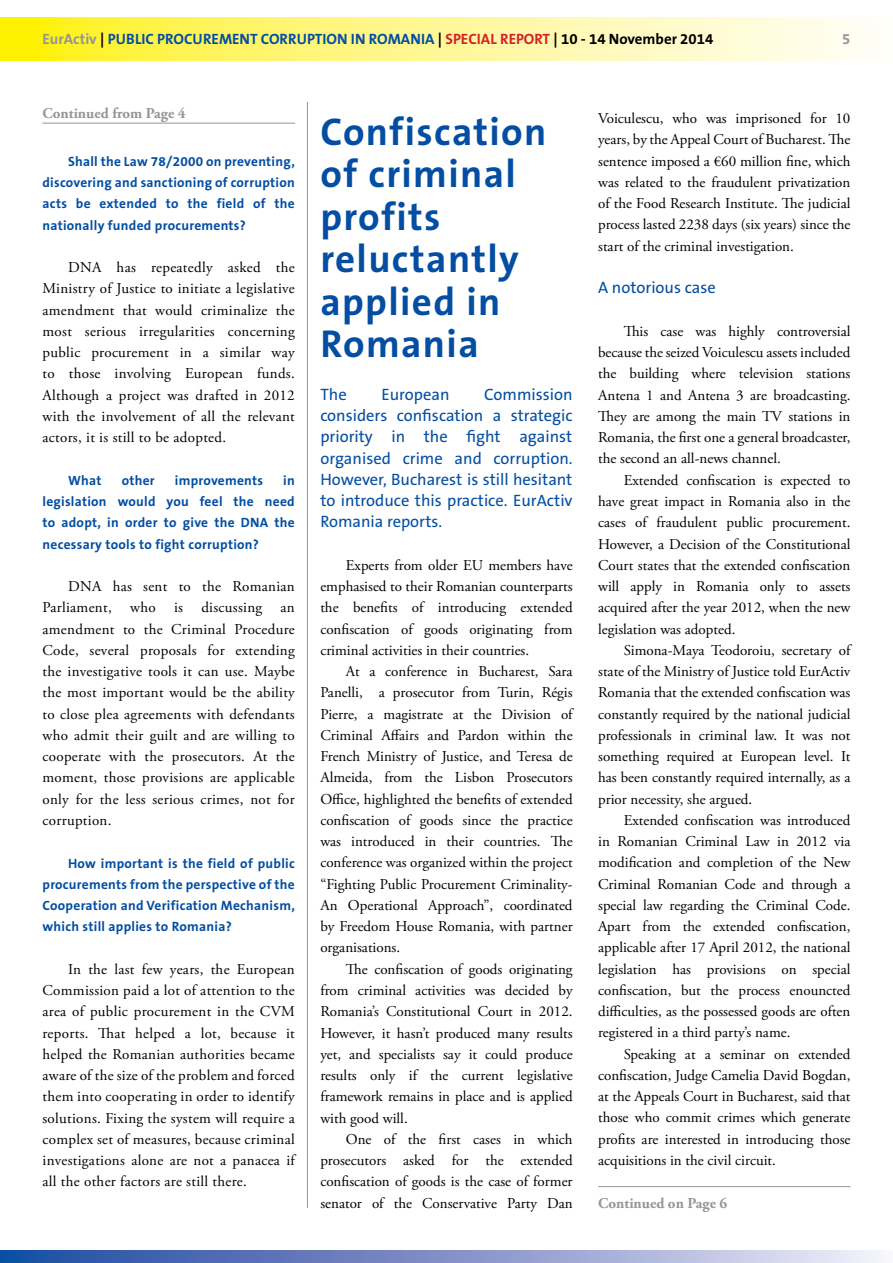
<style>
.page{position:relative;width:893px;height:1263px;background:#fff}
.page>*{position:absolute;margin:0;border:0;box-sizing:border-box;transform-origin:0 0}
.t1{font:700 39px/42.5px "The Sans B7";letter-spacing:.035em;color:#034ea2}
.t2{font:16.5px/21.3px "The Sans B5 Plain";color:#034ea2;text-align:justify}
.t3{font:15px/21.3px "Adobe Garamond Pro";color:#000;text-align:justify}
.t4{font:700 15px "The Sans B7";color:#034ea2}
.t5{font:700 15px "Adobe Garamond Pro";color:#939598}
.t6{font:700 15px "The Sans B7";color:#939598}
.t7{font:700 13.5px/21.3px "The Sans B7";letter-spacing:.02em;color:#034ea2;text-align:justify}
.s1{color:#939598}
.s2{color:#000}
.s3{color:#d2232a}
</style>
<div class="page">
<svg style="left:0;top:18px;width:867px;height:42px;background:#fff78d"></svg>
<svg style="left:0;top:1250px;width:881px;height:13px;background:#8295c9"></svg>
<hr style="left:307px;top:102px;width:1px;height:1106px;background:#939598">
<hr style="left:598px;top:1186px;width:252px;height:1px;background:#939598">
<hr style="left:43px;top:123px;width:252px;height:1px;background:#939598">
<p class="t4" style="left:43px;top:31px;width:672px"><span class="s1">EurActiv</span> <span class="s2">|</span> PUBLIC PROCUREMENT CORRUPTION IN ROMANIA <span class="s2">|</span> <span class="s3">SPECIAL REPORT</span> <span class="s2">| 10 - 14 November 2014</span></p>
<p class="t6" style="left:842px;top:31px;width:10px">5</p>
<p class="t5" style="left:43px;top:105px;width:145px">Continued from Page 4</p>
<p class="t7" style="left:43px;top:151px;width:254px;text-indent:26px">Shall the Law 78/2000 on preventing, discovering and sanctioning of corruption acts be extended to the field of the nationally funded procurements?</p>
<p class="t3" style="left:43px;top:257px;width:254px;text-indent:26px">DNA has repeatedly asked the Ministry of Justice to initiate a legislative amendment that would criminalize the most serious irregularities concerning public procurement in a similar way to those involving European funds.<br>Although a project was drafted in 2012 with the involvement of all the relevant actors, it is still to be adopted.</p>
<p class="t7" style="left:68px;top:470px;width:35px">What</p>
<p class="t7" style="left:122px;top:470px;width:35px">other</p>
<p class="t7" style="left:175px;top:470px;width:90px">improvements</p>
<p class="t7" style="left:43px;top:470px;width:254px;text-indent:241px">in legislation would you feel the need to adopt, in order to give the DNA the necessary tools to fight corruption?</p>
<p class="t3" style="left:43px;top:576px;width:254px;text-indent:26px">DNA has sent to the Romanian Parliament, who is discussing an amendment to the Criminal Procedure Code, several proposals for extending the investigative tools it can use. Maybe the most important would be the ability to close plea agreements with defendants who admit their guilt and are willing to cooperate with the prosecutors. At the moment, those provisions are applicable only for the less serious crimes, not for corruption.</p>
<p class="t7" style="left:43px;top:853px;width:254px;text-indent:26px">How important is the field of public procurements from the perspective of the Cooperation and Verification Mechanism, which still applies to Romania?</p>
<p class="t3" style="left:43px;top:959px;width:254px;text-indent:26px">In the last few years, the European Commission paid a lot of attention to the area of public procurement in the CVM reports. That helped a lot, because it helped the Romanian authorities became aware of the size of the problem and forced them into cooperating in order to identify solutions. Fixing the system will require a complex set of measures, because criminal investigations alone are not a panacea if all the other factors are still there.</p>
<h1 class="t1" style="left:320px;top:111px;width:228px">Confiscation of criminal profits reluctantly applied in<br>Romania</h1>
<p class="t2" style="left:320px;top:384px;width:28px">The</p>
<p class="t2" style="left:381px;top:384px;width:70px">European</p>
<p class="t2" style="left:320px;top:384px;width:254px;text-indent:164px">Commission considers confiscation a strategic priority in the fight against organised crime and corruption.<br>However, Bucharest is still hesitant to introduce this practice. EurActiv Romania reports.</p>
<p class="t3" style="left:320px;top:555px;width:254px;text-indent:26px">Experts from older EU members have emphasised to their Romanian counterparts the benefits of introducing extended confiscation of goods originating from criminal activities in their countries.</p>
<p class="t3" style="left:320px;top:661px;width:254px;text-indent:26px">At a conference in Bucharest, Sara Panelli, a prosecutor from Turin, Régis Pierre, a magistrate at the Division of Criminal Affairs and Pardon within the French Ministry of Justice, and Teresa de Almeida, from the Lisbon Prosecutors Office, highlighted the benefits of extended confiscation of goods since the practice was introduced in their countries. The conference was organized within the project “Fighting Public Procurement Criminality-An Operational Approach”, coordinated by Freedom House Romania, with partner organisations.</p>
<p class="t3" style="left:320px;top:959px;width:254px;text-indent:26px">The confiscation of goods originating from criminal activities was decided by Romania’s Constitutional Court in 2012.<br>However, it hasn’t produced many results yet, and specialists say it could produce results only if the current legislative framework remains in place and is applied with good will.</p>
<p class="t3" style="left:320px;top:1129px;width:254px;text-indent:26px">One of the first cases in which prosecutors asked for the extended confiscation of goods is the case of former senator of the Conservative Party Dan</p>
<p class="t3" style="left:598px;top:108px;width:254px">Voiculescu, who was imprisoned for 10 years, by the Appeal Court of Bucharest. The sentence imposed a €60 million fine, which was related to the fraudulent privatization of the Food Research Institute. The judicial process lasted 2238 days (six years) since the start of the criminal investigation.</p>
<p class="t2" style="left:598px;top:278px;width:119px">A notorious case</p>
<p class="t3" style="left:598px;top:321px;width:254px;text-indent:26px">This case was highly controversial because the seized Voiculescu assets included the building where television stations Antena 1 and Antena 3 are broadcasting.<br>They are among the main TV stations in Romania, the first one a general broadcaster, the second an all-news channel.</p>
<p class="t3" style="left:598px;top:470px;width:254px;text-indent:26px">Extended confiscation is expected to have great impact in Romania also in the cases of fraudulent public procurement.<br>However, a Decision of the Constitutional Court states that the extended confiscation will apply in Romania only to assets acquired after the year 2012, when the new legislation was adopted.</p>
<p class="t3" style="left:598px;top:640px;width:254px;text-indent:26px">Simona-Maya Teodoroiu, secretary of state of the Ministry of Justice told EurActiv Romania that the extended confiscation was constantly required by the national judicial professionals in criminal law. It was not something required at European level. It has been constantly required internally, as a prior necessity, she argued.</p>
<p class="t3" style="left:598px;top:810px;width:254px;text-indent:26px">Extended confiscation was introduced in Romanian Criminal Law in 2012 via modification and completion of the New Criminal Romanian Code and through a special law regarding the Criminal Code.<br>Apart from the extended confiscation, applicable after 17 April 2012, the national legislation has provisions on special confiscation, but the process enouncted difficulties, as the possessed goods are often registered in a third party’s name.</p>
<p class="t3" style="left:598px;top:1044px;width:254px;text-indent:26px">Speaking at a seminar on extended confiscation, Judge Camelia David Bogdan, at the Appeals Court in Bucharest, said that those who commit crimes which generate profits are interested in introducing those acquisitions in the civil circuit.</p>
<p class="t5" style="left:598px;top:1194px;width:131px">Continued on Page 6</p>
</div>
